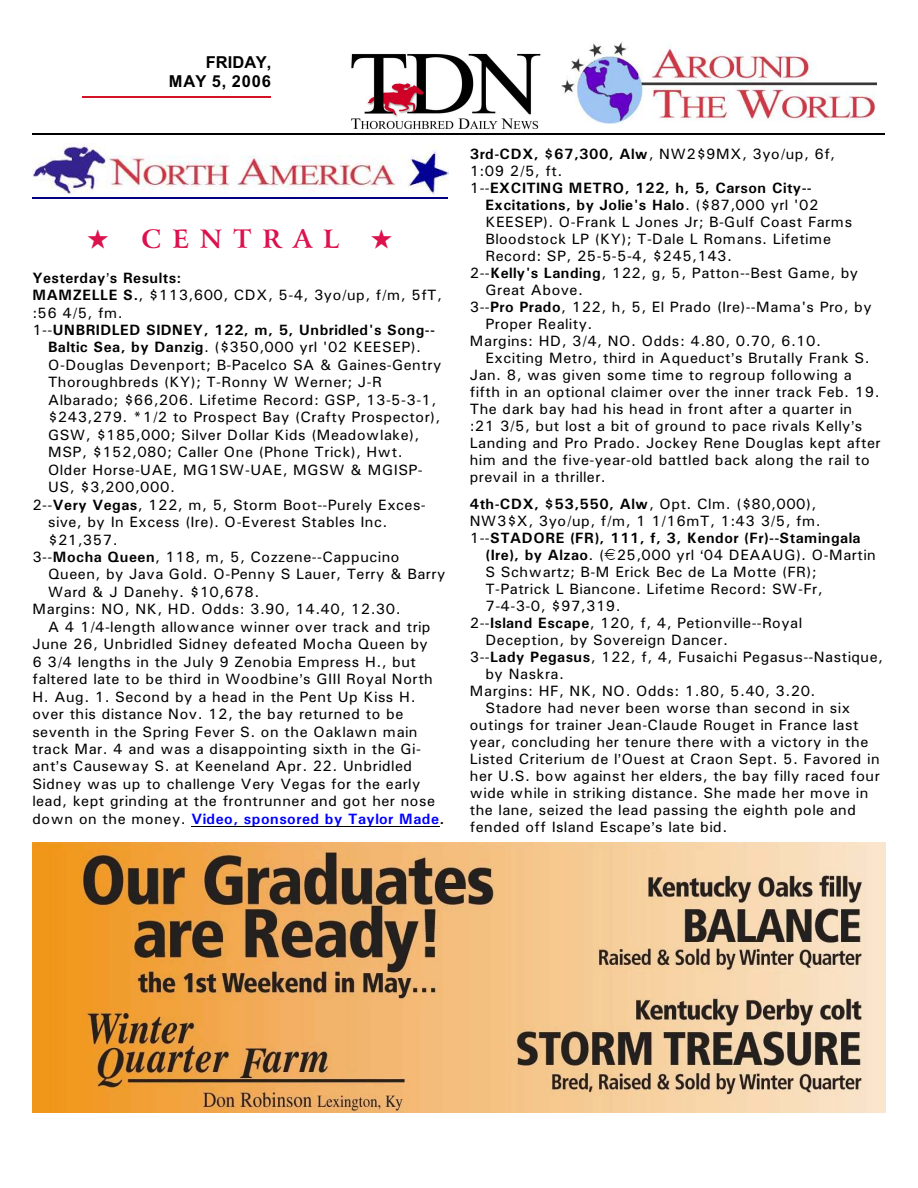
<style>
.page{position:relative;width:918px;height:1188px;background:#fff}
.page>*{position:absolute;margin:0;border:0;box-sizing:border-box;transform-origin:0 0}
.t1{font:700 25.5px "Arrus BT";letter-spacing:.43em;color:#db124d}
.t2{font:700 16.5px/19.8px "Arial";letter-spacing:.005em;color:#000;text-align:right}
.t3{font:15px "Univers";letter-spacing:.03em;color:#000}
.t4{font:700 15px/17px "Univers";letter-spacing:.035em;color:#000}
.t5{font:700 15px "Univers";letter-spacing:.04em;color:#00f}
.s1{font-weight:700}
.s2{font-weight:400}
.s3{font-weight:400;color:#000}
.s4{color:#000}
</style>
<div class="page">
<hr style="left:82px;top:96px;width:189px;height:2px;background:#d41226">
<img style="left:561px;top:41px;width:315px;height:82px">
<img style="left:351px;top:53px;width:190px;height:77px">
<hr style="left:32px;top:134px;width:853px;height:1px;background:#000">
<img style="left:32px;top:143px;width:416px;height:51px">
<hr style="left:32px;top:197px;width:416px;height:1px;background:#000080">
<hr style="left:191px;top:826px;width:249px;height:1px;background:#000">
<img style="left:32px;top:842px;width:854px;height:270px">
<p class="t2" style="left:169px;top:53px;width:104px">FRIDAY,<br>MAY 5, 2006</p>
<h1 class="t1" style="left:87px;top:229px;width:253px">★ CENTRAL</h1>
<p class="t4" style="left:32px;top:270px;width:151px">Yesterday s Results:</p>
<p class="t3" style="left:32px;top:290px;width:411px"><span class="s1">MAMZELLE S.</span>, $113,600, CDX, 5-4, 3yo/up, f/m, 5fT,</p>
<p class="t3" style="left:32px;top:307px;width:92px">:56 4/5, fm.</p>
<p class="t4" style="left:32px;top:323px;width:404px"><span class="s2">1--</span>UNBRIDLED SIDNEY, 122, m, 5, Unbridled's Song--</p>
<p class="t3" style="left:48px;top:342px;width:375px"><span class="s1">Baltic Sea, by Danzig</span>. ($350,000 yrl '02 KEESEP).</p>
<p class="t3" style="left:48px;top:360px;width:395px">O-Douglas Devenport; B-Pacelco SA &amp; Gaines-Gentry</p>
<p class="t3" style="left:48px;top:377px;width:335px">Thoroughbreds (KY); T-Ronny W Werner; J-R</p>
<p class="t3" style="left:48px;top:394px;width:390px">Albarado; $66,206. Lifetime Record: GSP, 13-5-3-1,</p>
<p class="t3" style="left:48px;top:412px;width:394px">$243,279. *1/2 to Prospect Bay (Crafty Prospector),</p>
<p class="t3" style="left:48px;top:429px;width:373px">GSW, $185,000; Silver Dollar Kids (Meadowlake),</p>
<p class="t3" style="left:48px;top:447px;width:356px">MSP, $152,080; Caller One (Phone Trick), Hwt.</p>
<p class="t3" style="left:48px;top:464px;width:376px">Older Horse-UAE, MG1SW-UAE, MGSW &amp; MGISP-</p>
<p class="t3" style="left:48px;top:482px;width:128px">US, $3,200,000.</p>
<p class="t3" style="left:32px;top:499px;width:395px">2--<span class="s1">Very Vegas</span>, 122, m, 5, Storm Boot--Purely Exces-</p>
<p class="t3" style="left:48px;top:517px;width:341px">sive, by In Excess (Ire). O-Everest Stables Inc.</p>
<p class="t3" style="left:48px;top:534px;width:71px">$21,357.</p>
<p class="t3" style="left:32px;top:552px;width:369px">3--<span class="s1">Mocha Queen</span>, 118, m, 5, Cozzene--Cappucino</p>
<p class="t3" style="left:48px;top:569px;width:399px">Queen, by Java Gold. O-Penny S Lauer, Terry &amp; Barry</p>
<p class="t3" style="left:48px;top:587px;width:213px">Ward &amp; J Danehy. $10,678.</p>
<p class="t3" style="left:32px;top:604px;width:370px">Margins: NO, NK, HD. Odds: 3.90, 14.40, 12.30.</p>
<p class="t3" style="left:48px;top:621px;width:384px">A 4 1/4-length allowance winner over track and trip</p>
<p class="t3" style="left:32px;top:639px;width:397px">June 26, Unbridled Sidney defeated Mocha Queen by</p>
<p class="t3" style="left:32px;top:656px;width:385px">6 3/4 lengths in the July 9 Zenobia Empress H., but</p>
<p class="t3" style="left:32px;top:674px;width:402px">faltered late to be third in Woodbine s GIII Royal North</p>
<p class="t3" style="left:32px;top:691px;width:385px">H. Aug. 1. Second by a head in the Pent Up Kiss H.</p>
<p class="t3" style="left:32px;top:709px;width:372px">over this distance Nov. 12, the bay returned to be</p>
<p class="t3" style="left:32px;top:726px;width:387px">seventh in the Spring Fever S. on the Oaklawn main</p>
<p class="t3" style="left:32px;top:744px;width:390px">track Mar. 4 and was a disappointing sixth in the Gi-</p>
<p class="t3" style="left:32px;top:761px;width:381px">ant s Causeway S. at Keeneland Apr. 22. Unbridled</p>
<p class="t3" style="left:32px;top:779px;width:389px">Sidney was up to challenge Very Vegas for the early</p>
<p class="t3" style="left:32px;top:796px;width:404px">lead, kept grinding at the frontrunner and got her nose</p>
<p class="t5" style="left:32px;top:814px;width:414px"><span class="s3">down on the money.</span> Video, sponsored by Taylor Made<span class="s4">.</span></p>
<p class="t4" style="left:470px;top:147px;width:367px">3rd-CDX, $67,300, Alw<span class="s2">, NW2$9MX, 3yo/up, 6f,<br>1:09 2/5, ft.<br>1--</span>EXCITING METRO, 122, h, 5, Carson City--</p>
<p class="t4" style="left:485px;top:198px;width:335px">Excitations, by Jolie's Halo<span class="s2">. ($87,000 yrl '02</span></p>
<p class="t3" style="left:485px;top:217px;width:368px">KEESEP). O-Frank L Jones Jr; B-Gulf Coast Farms</p>
<p class="t3" style="left:485px;top:234px;width:347px">Bloodstock LP (KY); T-Dale L Romans. Lifetime</p>
<p class="t3" style="left:485px;top:251px;width:248px">Record: SP, 25-5-5-4, $245,143.</p>
<p class="t3" style="left:470px;top:268px;width:390px">2--<span class="s1">Kelly's Landing</span>, 122, g, 5, Patton--Best Game, by</p>
<p class="t3" style="left:485px;top:285px;width:99px">Great Above.</p>
<p class="t3" style="left:470px;top:302px;width:404px">3--<span class="s1">Pro Prado</span>, 122, h, 5, El Prado (Ire)--Mama's Pro, by</p>
<p class="t3" style="left:485px;top:319px;width:108px">Proper Reality.</p>
<p class="t3" style="left:470px;top:336px;width:353px">Margins: HD, 3/4, NO. Odds: 4.80, 0.70, 6.10.</p>
<p class="t3" style="left:485px;top:353px;width:386px">Exciting Metro, third in Aqueduct s Brutally Frank S.</p>
<p class="t3" style="left:470px;top:370px;width:384px">Jan. 8, was given some time to regroup following a</p>
<p class="t3" style="left:470px;top:387px;width:411px">fifth in an optional claimer over the inner track Feb. 19.</p>
<p class="t3" style="left:470px;top:404px;width:384px">The dark bay had his head in front after a quarter in</p>
<p class="t3" style="left:470px;top:421px;width:394px">:21 3/5, but lost a bit of ground to pace rivals Kelly s</p>
<p class="t3" style="left:470px;top:438px;width:413px">Landing and Pro Prado. Jockey Rene Douglas kept after</p>
<p class="t3" style="left:470px;top:455px;width:402px">him and the five-year-old battled back along the rail to</p>
<p class="t3" style="left:470px;top:472px;width:138px">prevail in a thriller.</p>
<p class="t4" style="left:470px;top:497px;width:348px">4th-CDX, $53,550, Alw<span class="s2">, Opt. Clm. ($80,000),</span></p>
<p class="t3" style="left:470px;top:516px;width:353px">NW3$X, 3yo/up, f/m, 1 1/16mT, 1:43 3/5, fm.</p>
<p class="t4" style="left:470px;top:531px;width:392px"><span class="s2">1--</span>STADORE (FR), 111, f, 3, Kendor (Fr)--Stamingala</p>
<p class="t3" style="left:485px;top:550px;width:392px"><span class="s1">(Ire), by Alzao</span>. ( 25,000 yrl 04 DEAAUG). O-Martin</p>
<p class="t3" style="left:485px;top:567px;width:333px">S Schwartz; B-M Erick Bec de La Motte (FR);</p>
<p class="t3" style="left:485px;top:584px;width:339px">T-Patrick L Biancone. Lifetime Record: SW-Fr,</p>
<p class="t3" style="left:485px;top:601px;width:137px">7-4-3-0, $97,319.</p>
<p class="t3" style="left:470px;top:618px;width:334px">2--<span class="s1">Island Escape</span>, 120, f, 4, Petionville--Royal</p>
<p class="t3" style="left:485px;top:635px;width:244px">Deception, by Sovereign Dancer.</p>
<p class="t3" style="left:470px;top:652px;width:415px">3--<span class="s1">Lady Pegasus</span>, 122, f, 4, Fusaichi Pegasus--Nastique,</p>
<p class="t3" style="left:485px;top:669px;width:80px">by Naskra.</p>
<p class="t3" style="left:470px;top:686px;width:347px">Margins: HF, NK, NO. Odds: 1.80, 5.40, 3.20.</p>
<p class="t3" style="left:485px;top:703px;width:366px">Stadore had never been worse than second in six</p>
<p class="t3" style="left:470px;top:720px;width:390px">outings for trainer Jean-Claude Rouget in France last</p>
<p class="t3" style="left:470px;top:737px;width:400px">year, concluding her tenure there with a victory in the</p>
<p class="t3" style="left:470px;top:754px;width:411px">Listed Criterium de l Ouest at Craon Sept. 5. Favored in</p>
<p class="t3" style="left:470px;top:771px;width:412px">her U.S. bow against her elders, the bay filly raced four</p>
<p class="t3" style="left:470px;top:788px;width:400px">wide while in striking distance. She made her move in</p>
<p class="t3" style="left:470px;top:805px;width:388px">the lane, seized the lead passing the eighth pole and</p>
<p class="t3" style="left:470px;top:822px;width:259px">fended off Island Escape s late bid.</p>
</div>
